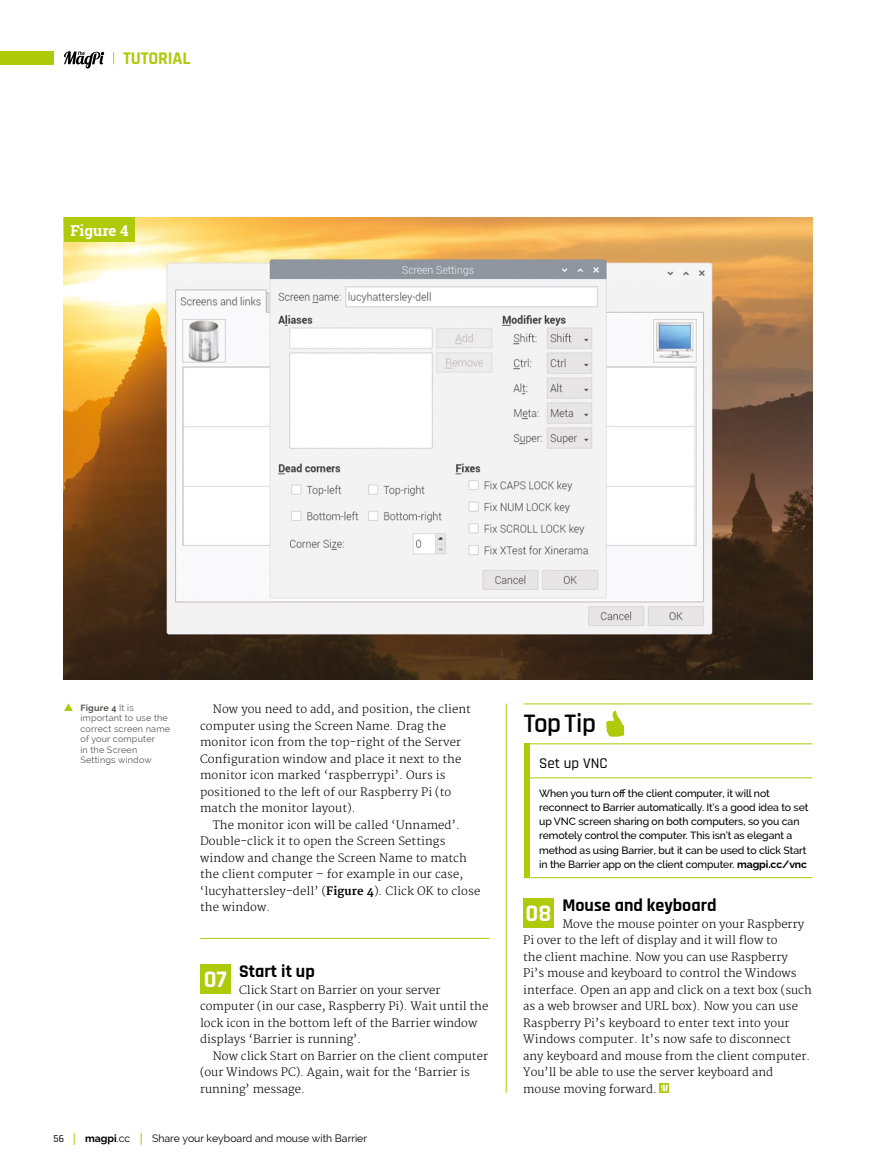
<style>
.page{position:relative;width:893px;height:1174px;background:#fff}
.page>*{position:absolute;margin:0;border:0;box-sizing:border-box;transform-origin:0 0}
.t1{font:600 27px "Rajdhani";letter-spacing:-.015em;color:#000}
.t2{font:700 18px "Rajdhani";color:#000}
.t3{font:700 18px "Rajdhani";letter-spacing:-.01em;color:#afca0b}
.t4{font:500 15px "Rajdhani";color:#000}
.t5{font:700 15px "Roboto Slab";color:#fff}
.t6{font:300 11.25px/16.5px "Merriweather";color:#000}
.t7{font:500 10.5px/14.2px "Raleway";letter-spacing:-.01em;color:#000}
.t8{font:10.5px "Raleway";color:#000}
.t9{font:700 10.5px "Raleway";color:#000}
.t10{font:500 10.5px "Rajdhani";color:#000}
.t11{font:9px/10.5px "Raleway";letter-spacing:.02em;color:#575756}
.s1{font-weight:700}
.s2{font-size:24px;color:#fff}
.s3{font-weight:400}
</style>
<div class="page">
<div style="left:0;top:51px;width:53px;height:13px;background:#afca0b"></div>
<hr style="left:506px;top:703px;width:1px;height:389px;background:#afca0b">
<hr style="left:200px;top:938px;width:289px;height:1px;background:#afca0b">
<div style="left:200px;top:964px;width:31px;height:30px;background:#afca0b"></div>
<div style="left:523px;top:898px;width:31px;height:30px;background:#afca0b"></div>
<svg style="left:660px;top:1083px;width:9px;height:9px"></svg>
<svg style="left:661px;top:1084px;width:7px;height:7px"></svg>
<hr style="left:524px;top:743px;width:288px;height:1px;background:#afca0b">
<hr style="left:523px;top:703px;width:289px;height:1px;background:#afca0b">
<svg style="left:606px;top:710px;width:18px;height:26px"></svg>
<div style="left:524px;top:743px;width:6px;height:135px;background:#afca0b"></div>
<hr style="left:524px;top:777px;width:288px;height:1px;background:#afca0b">
<hr style="left:524px;top:877px;width:288px;height:1px;background:#afca0b">
<img style="left:64px;top:218px;width:748px;height:462px">
<svg style="left:64px;top:703px;width:9px;height:8px"></svg>
<div style="left:64px;top:218px;width:71px;height:24px;background:#afca0b"></div>
<svg style="left:64px;top:51px;width:40px;height:17px"></svg>
<h2 class="t3" style="left:123px;top:48px;width:69px">TUTORIAL</h2>
<h3 class="t5" style="left:70px;top:220px;width:60px">Figure 4</h3>
<p class="t11" style="left:80px;top:702px;width:91px"><span class="s1">Figure 4</span> It is important to use the correct screen name of your computer<br>in the Screen<br>Settings window</p>
<p class="t6" style="left:200px;top:701px;width:272px;text-indent:13px">Now you need to add, and position, the client computer using the Screen Name. Drag the monitor icon from the top-right of the Server Configuration window and place it next to the monitor icon marked ‘raspberrypi’. Ours is positioned to the left of our Raspberry Pi (to match the monitor layout).</p>
<p class="t6" style="left:200px;top:816px;width:282px;text-indent:13px">The monitor icon will be called ‘Unnamed’.<br>Double-click it to open the Screen Settings window and change the Screen Name to match the client computer – for example in our case, ‘lucyhattersley-dell’ (<span class="s1">Figure 4</span>). Click OK to close the window.</p>
<h2 class="t2" style="left:204px;top:960px;width:113px"><span class="s2">07</span> Start it up</h2>
<p class="t6" style="left:200px;top:981px;width:290px;text-indent:39px">Click Start on Barrier on your server computer (in our case, Raspberry Pi). Wait until the lock icon in the bottom left of the Barrier window displays ‘Barrier is running’.</p>
<p class="t6" style="left:200px;top:1047px;width:289px;text-indent:13px">Now click Start on Barrier on the client computer (our Windows PC). Again, wait for the ‘Barrier is running’ message.</p>
<p class="t10" style="left:54px;top:1132px;width:12px">56</p>
<p class="t9" style="left:85px;top:1132px;width:47px">magpi<span class="s3">.cc</span></p>
<p class="t8" style="left:152px;top:1132px;width:217px">Share your keyboard and mouse with Barrier</p>
<h1 class="t1" style="left:524px;top:708px;width:74px">Top Tip</h1>
<h3 class="t4" style="left:539px;top:754px;width:70px">Set up VNC</h3>
<p class="t7" style="left:539px;top:785px;width:271px">When you turn off the client computer, it will not reconnect to Barrier automatically. It’s a good idea to set up VNC screen sharing on both computers, so you can remotely control the computer. This isn’t as elegant a method as using Barrier, but it can be used to click Start in the Barrier app on the client computer. <span class="s1">magpi.cc/vnc</span></p>
<h2 class="t2" style="left:526px;top:894px;width:192px"><span class="s2">08</span> Mouse and keyboard</h2>
<p class="t6" style="left:523px;top:915px;width:290px;text-indent:39px">Move the mouse pointer on your Raspberry Pi over to the left of display and it will flow to<br>the client machine. Now you can use Raspberry<br>Pi’s mouse and keyboard to control the Windows interface. Open an app and click on a text box (such as a web browser and URL box). Now you can use Raspberry Pi’s keyboard to enter text into your Windows computer. It’s now safe to disconnect any keyboard and mouse from the client computer.<br>You’ll be able to use the server keyboard and mouse moving forward.</p>
</div>
